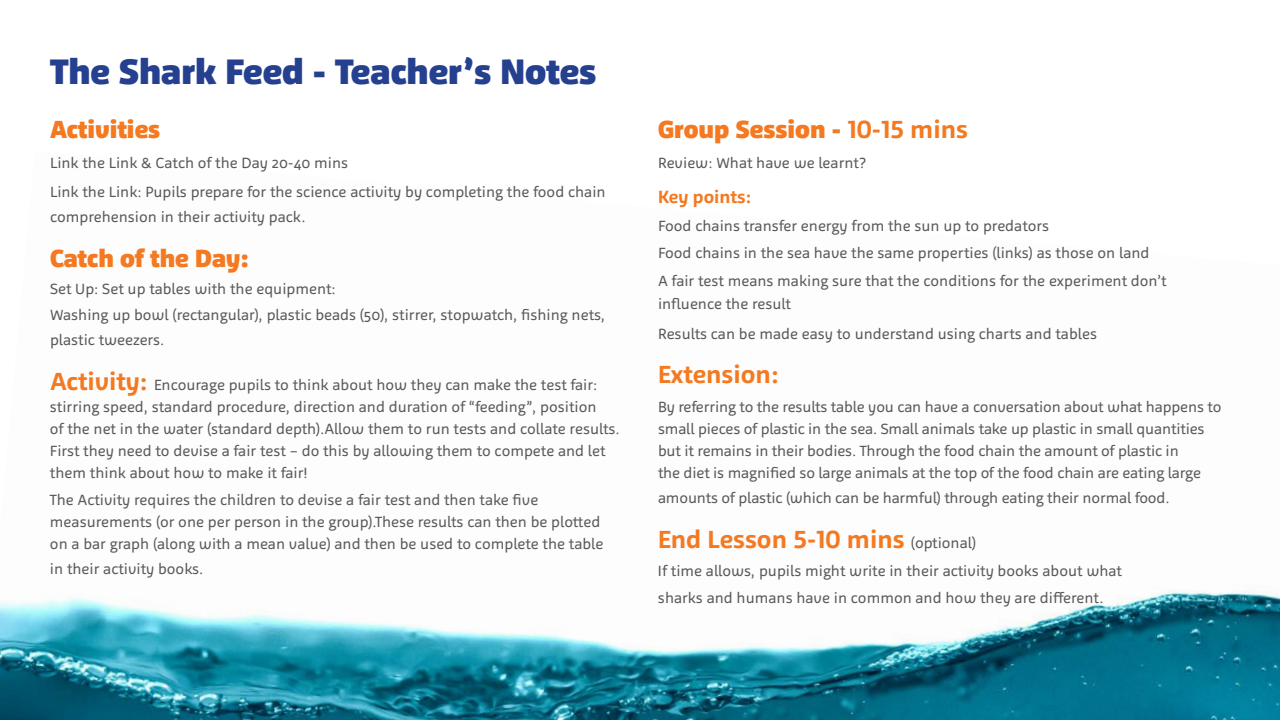
<style>
.page{position:relative;width:1280px;height:720px;background:#fff}
.page>*{position:absolute;margin:0;border:0;box-sizing:border-box;transform-origin:0 0}
.t1{font:900 36px "Agile";color:#25408f}
.t2{font:900 25.2px "Agile";color:#f47920}
.t3{font:700 25.2px "Agile";color:#f47920}
.t4{font:700 18px "Agile";color:#f47920}
.t5{font:15px/22px "Agile";color:#58595b}
.s1{font-weight:700;font-size:25.2px;color:#f47920}
.s2{font-weight:700}
.s3{font-weight:400;font-size:15px;color:#58595b}
</style>
<div class="page">
<img style="left:0;top:589px;width:1280px;height:131px">
<h1 class="t1" style="left:50px;top:50px;width:548px">The Shark Feed - Teacher’s Notes</h1>
<h2 class="t2" style="left:50px;top:114px;width:112px">Activities</h2>
<p class="t5" style="left:50px;top:147px;width:557px;line-height:29.7px">Link the Link &amp; Catch of the Day 20-40 mins<br>Link the Link: Pupils prepare for the science activity by completing the food chain</p>
<p class="t5" style="left:50px;top:206px;width:257px">comprehension in their activity pack.</p>
<h2 class="t2" style="left:50px;top:243px;width:201px">Catch of the Day:</h2>
<p class="t5" style="left:50px;top:275px;width:557px;line-height:26.7px">Set Up: Set up tables with the equipment:<br>Washing up bowl (rectangular), plastic beads (50), stirrer, stopwatch, fishing nets,</p>
<p class="t5" style="left:50px;top:329px;width:116px">plastic tweezers.</p>
<p class="t5" style="left:50px;top:374px;width:571px"><span class="s1">Activity:</span> Encourage pupils to think about how they can make the test fair: stirring speed, standard procedure, direction and duration of “feeding”, position<br>of the net in the water (standard depth).Allow them to run tests and collate results.<br>First they need to devise a fair test – do this by allowing them to compete and let them think about how to make it fair!</p>
<p class="t5" style="left:50px;top:488px;width:555px">The Activity requires the children to devise a fair test and then take five measurements (or one per person in the group).These results can then be plotted on a bar graph (along with a mean value) and then be used to complete the table</p>
<p class="t5" style="left:50px;top:557px;width:155px">in their activity books.</p>
<h2 class="t2" style="left:658px;top:114px;width:312px">Group Session - <span class="s2">10-15 mins</span></h2>
<p class="t5" style="left:658px;top:151px;width:210px">Review: What have we learnt?</p>
<p class="t4" style="left:658px;top:186px;width:95px">Key points:</p>
<p class="t5" style="left:658px;top:212px;width:510px;line-height:27.7px">Food chains transfer energy from the sun up to predators<br>Food chains in the sea have the same properties (links) as those on land<br>A fair test means making sure that the conditions for the experiment don’t</p>
<p class="t5" style="left:658px;top:289px;width:441px;line-height:29.7px">influence the result<br>Results can be made easy to understand using charts and tables</p>
<h2 class="t3" style="left:658px;top:359px;width:122px">Extension:</h2>
<p class="t5" style="left:658px;top:396px;width:565px">By referring to the results table you can have a conversation about what happens to small pieces of plastic in the sea. Small animals take up plastic in small quantities but it remains in their bodies. Through the food chain the amount of plastic in<br>the diet is magnified so large animals at the top of the food chain are eating large</p>
<p class="t5" style="left:658px;top:487px;width:513px">amounts of plastic (which can be harmful) through eating their normal food.</p>
<h2 class="t3" style="left:658px;top:524px;width:320px">End Lesson 5-10 mins <span class="s3">(optional)</span></h2>
<p class="t5" style="left:658px;top:558px;width:466px;line-height:26.7px">If time allows, pupils might write in their activity books about what sharks and humans have in common and how they are different.</p>
</div>
